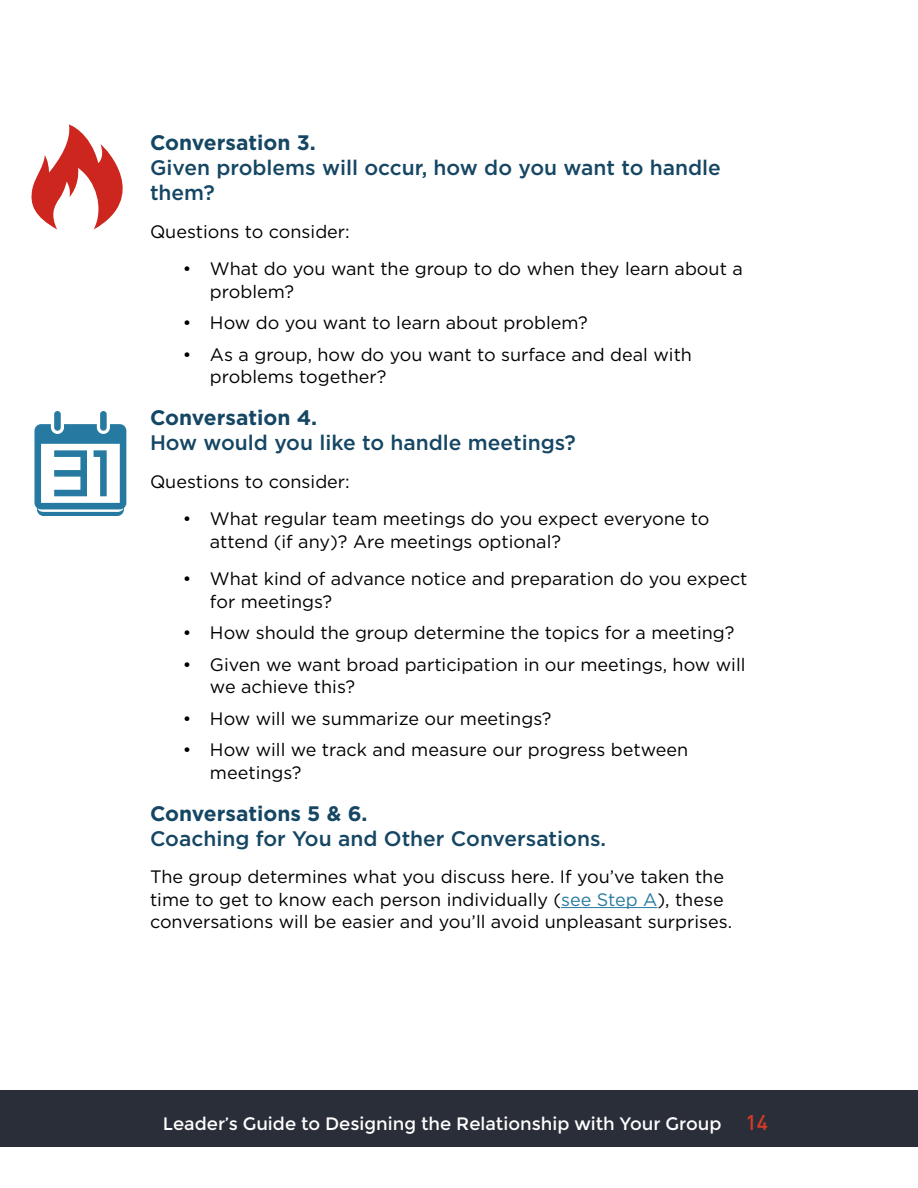
<style>
.page{position:relative;width:918px;height:1188px;background:#fff}
.page>*{position:absolute;margin:0;border:0;box-sizing:border-box;transform-origin:0 0}
.t1{font:500 21px/25.2px "Gotham";color:#154663}
.t2{font:700 21px "Gotham";color:#154663}
.t3{font:18px/22.5px "Gotham";color:#000}
.t4{font:18px "Montserrat";color:#fff}
.s1{color:#287ba0}
.s2{font-family:"DIN";font-weight:500;font-size:21px;color:#d73b27}
</style>
<div class="page">
<div style="left:0;top:1090px;width:918px;height:58px;background:#2a2e39"></div>
<hr style="left:561px;top:907px;width:96px;height:1px;background:#287ba0">
<svg style="left:31px;top:124px;width:92px;height:106px"></svg>
<svg style="left:34px;top:411px;width:92px;height:105px"></svg>
<p class="t2" style="left:150px;top:130px;width:167px">Conversation 3.</p>
<p class="t1" style="left:150px;top:155px;width:572px">Given problems will occur, how do you want to handle them?</p>
<p class="t3" style="left:150px;top:220px;width:201px">Questions to consider:</p>
<p class="t3" style="left:210px;top:257px;width:534px;text-indent:-27px">• What do you want the group to do when they learn about a problem?</p>
<p class="t3" style="left:183px;top:311px;width:406px">• How do you want to learn about problem?</p>
<p class="t3" style="left:210px;top:343px;width:484px;text-indent:-27px">• As a group, how do you want to surface and deal with problems together?</p>
<p class="t2" style="left:150px;top:406px;width:169px">Conversation 4.</p>
<p class="t1" style="left:150px;top:430px;width:428px">How would you like to handle meetings?</p>
<p class="t3" style="left:150px;top:470px;width:201px">Questions to consider:</p>
<p class="t3" style="left:210px;top:507px;width:501px;text-indent:-27px">• What regular team meetings do you expect everyone to attend (if any)? Are meetings optional?</p>
<p class="t3" style="left:210px;top:567px;width:539px;text-indent:-27px">• What kind of advance notice and preparation do you expect for meetings?</p>
<p class="t3" style="left:183px;top:621px;width:553px">• How should the group determine the topics for a meeting?</p>
<p class="t3" style="left:210px;top:653px;width:537px;text-indent:-27px">• Given we want broad participation in our meetings, how will we achieve this?</p>
<p class="t3" style="left:183px;top:707px;width:370px">• How will we summarize our meetings?</p>
<p class="t3" style="left:210px;top:738px;width:480px;text-indent:-27px">• How will we track and measure our progress between meetings?</p>
<p class="t2" style="left:150px;top:801px;width:219px">Conversations 5 &amp; 6.</p>
<p class="t1" style="left:150px;top:825px;width:458px">Coaching for You and Other Conversations.</p>
<p class="t3" style="left:150px;top:865px;width:584px">The group determines what you discuss here. If you’ve taken the time to get to know each person individually (<span class="s1">see Step A</span>), these conversations will be easier and you’ll avoid unpleasant surprises.</p>
<p class="t4" style="left:163px;top:1113px;width:607px">Leader’s Guide to Designing the Relationship with Your Group <span class="s2">14</span></p>
</div>
